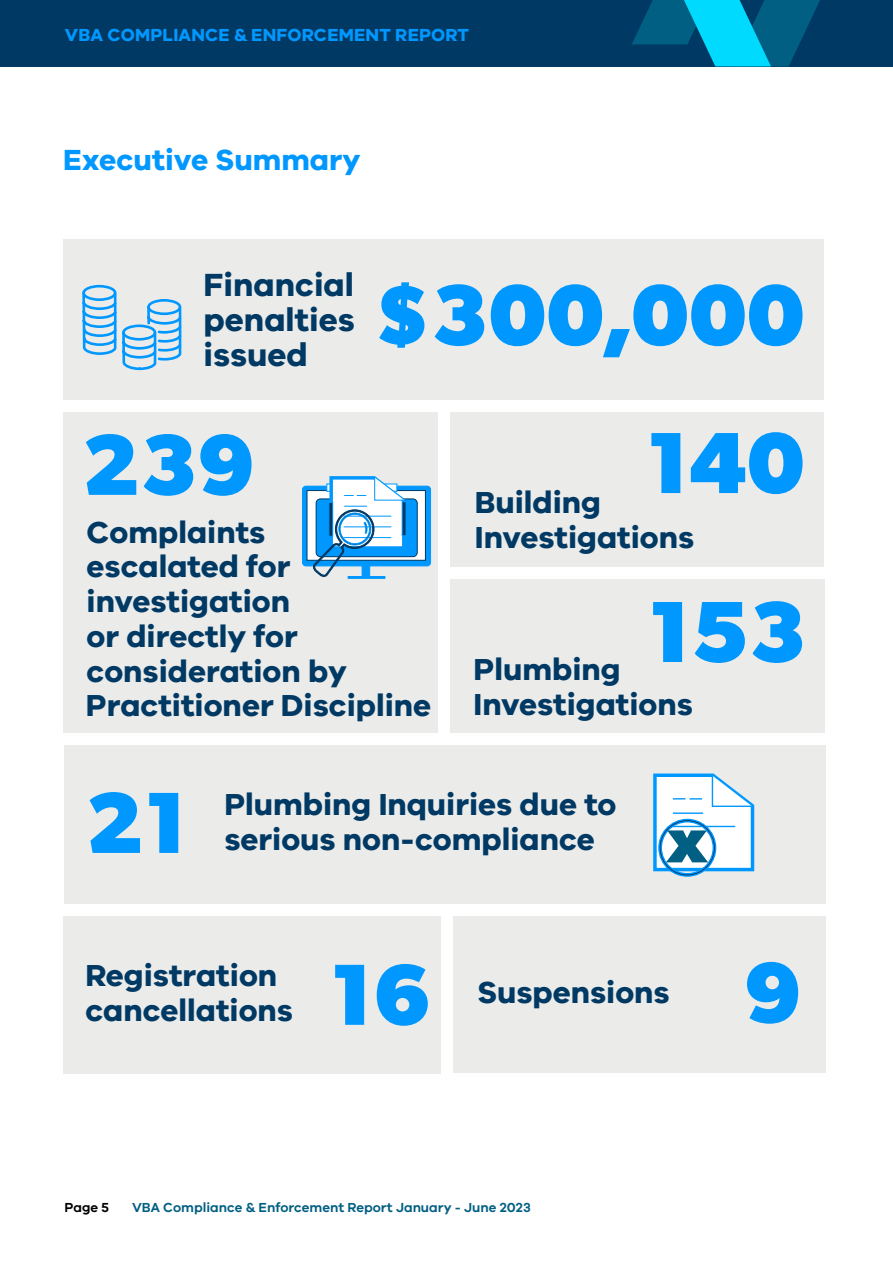
<style>
.page{position:relative;width:893px;height:1263px;background:#fff}
.page>*{position:absolute;margin:0;border:0;box-sizing:border-box;transform-origin:0 0}
.t1{font:700 87px "Gibson";color:#0098ff}
.t2{font:700 62.55px "Gibson";color:#005f83}
.t3{font:700 33px/34.8px "VIC";color:#003963;text-align:justify}
.t4{font:700 31.35px/34.8px "VIC";color:#003963}
.t5{font:700 30px "VIC";color:#0098ff}
.t6{font:700 18px "VIC";letter-spacing:.01em;color:#0098ff}
.t7{font:600 13.5px "VIC";color:#005f83}
.t8{font:600 13.5px "VIC";color:#000}
</style>
<div class="page">
<div style="left:63px;top:240px;width:760px;height:162px;background:#ebebea"></div>
<div style="left:82px;top:285px;width:34px;height:16px;border:3px solid #0098ff;border-radius:50%"></div>
<svg style="left:82px;top:290px;width:100px;height:81px"></svg>
<div style="left:63px;top:409px;width:378px;height:328px;background:#ebebea"></div>
<div style="left:446px;top:408px;width:378px;height:162px;background:#ebebea"></div>
<div style="left:450px;top:911px;width:376px;height:162px;background:#ebebea"></div>
<div style="left:63px;top:912px;width:378px;height:162px;background:#ebebea"></div>
<div style="left:64px;top:743px;width:762px;height:163px;background:#ebebea"></div>
<svg style="left:302px;top:476px;width:129px;height:103px"></svg>
<div style="left:447px;top:575px;width:378px;height:162px;background:#ebebea"></div>
<svg style="left:653px;top:773px;width:102px;height:104px;background:#cae7fa"></svg>
<div style="left:53px;top:400px;width:775px;height:11px;background:#fff"></div>
<div style="left:54px;top:904px;width:775px;height:11px;background:#fff"></div>
<div style="left:52px;top:733px;width:775px;height:11px;background:#fff"></div>
<div style="left:441px;top:907px;width:11px;height:169px;background:#fff"></div>
<div style="left:439px;top:403px;width:11px;height:334px;background:#fff"></div>
<div style="left:448px;top:568px;width:397px;height:11px;background:#fff"></div>
<div style="left:0;top:0;width:893px;height:66px;background:#003963"></div>
<svg style="left:632px;top:0;width:188px;height:66px"></svg>
<p class="t6" style="left:65px;top:24px;width:405px">VBA COMPLIANCE &amp; ENFORCEMENT REPORT</p>
<p class="t5" style="left:63px;top:141px;width:299px">Executive Summary</p>
<p class="t3" style="left:204px;top:266px;width:153px">Financial penalties issued</p>
<h1 class="t1" style="left:373px;top:263px;width:433px">$300,000</h1>
<h1 class="t1" style="left:82px;top:413px;width:175px">239</h1>
<p class="t4" style="left:87px;top:514px;width:262px">Complaints escalated for investigation<br>or directly for consideration by</p>
<p class="t4" style="left:86px;top:686px;width:347px">Practitioner Discipline</p>
<h1 class="t1" style="left:646px;top:411px;width:161px">140</h1>
<p class="t4" style="left:475px;top:484px;width:221px">Building<br>Investigations</p>
<h1 class="t1" style="left:647px;top:580px;width:161px">153</h1>
<p class="t4" style="left:474px;top:651px;width:221px">Plumbing<br>Investigations</p>
<h1 class="t1" style="left:86px;top:771px;width:103px">21</h1>
<p class="t4" style="left:224px;top:786px;width:394px">Plumbing Inquiries due to</p>
<p class="t4" style="left:224px;top:821px;width:372px">serious non-compliance</p>
<h2 class="t2" style="left:667px;top:803px;width:41px">x</h2>
<p class="t4" style="left:85px;top:957px;width:209px">Registration cancellations</p>
<h1 class="t1" style="left:329px;top:943px;width:103px">16</h1>
<p class="t4" style="left:477px;top:974px;width:194px">Suspensions</p>
<h1 class="t1" style="left:744px;top:941px;width:59px">9</h1>
<p class="t8" style="left:64px;top:1199px;width:46px">Page 5</p>
<p class="t7" style="left:132px;top:1199px;width:400px">VBA Compliance &amp; Enforcement Report January - June 2023</p>
</div>
